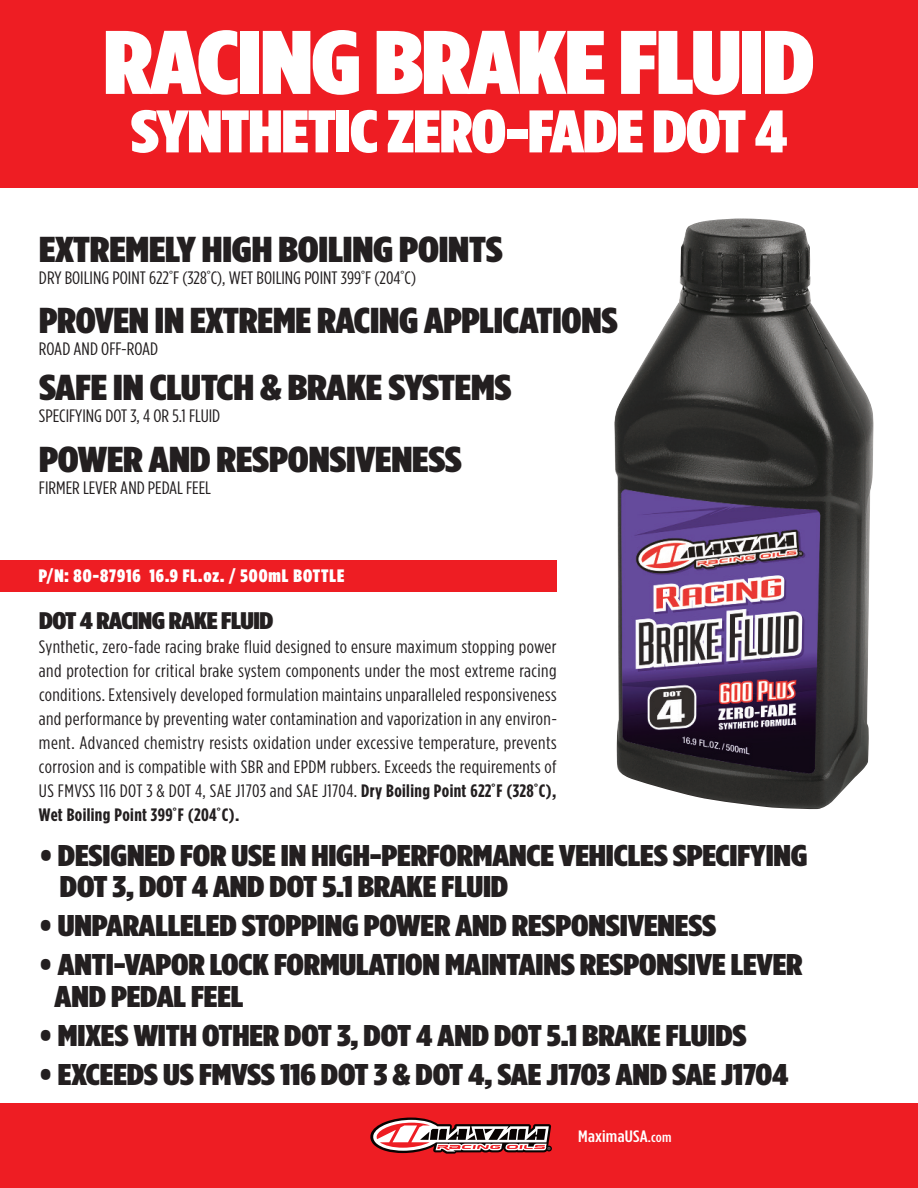
<style>
.page{position:relative;width:918px;height:1188px;background:#fff}
.page>*{position:absolute;margin:0;border:0;box-sizing:border-box;transform-origin:0 0}
.t1{font:90px "Gotham Condensed X Black";letter-spacing:-.015em;color:#fff;scale:1.25 1}
.t2{font:60px "Gotham Condensed X Black";letter-spacing:-.015em;color:#fff;scale:1.25 1}
.t3{font:36px "Gotham Condensed X Black";letter-spacing:-.005em;color:#231f20;scale:1.25 1}
.t4{font:36px "Gotham Condensed X Black";letter-spacing:-.005em;color:#231f20;scale:1.2 1}
.t5{font:30px/31.5px "Gotham Condensed X Black";letter-spacing:-.005em;color:#231f20;scale:1.25 1}
.t6{font:24px "Gotham Condensed X Black";letter-spacing:-.015em;color:#231f20;scale:1.25 1}
.t7{font:18px/24px "Gotham Condensed";color:#231f20;text-align:justify;scale:1.1 1}
.t8{font:18px "Gotham Condensed X Black";letter-spacing:.05em;color:#fff;scale:1.1 1}
.t9{font:500 16.5px "Gotham Condensed";letter-spacing:.01em;color:#fff;scale:1.2 1}
.s1{font-weight:700}
.s2{font-size:13.5px}
</style>
<div class="page">
<img style="left:614px;top:218px;width:260px;height:591px">
<div style="left:0;top:0;width:918px;height:188px;background:#ee1d23"></div>
<div style="left:0;top:1104px;width:918px;height:84px;background:#ee1d23"></div>
<svg style="left:370px;top:1118px;width:182px;height:36px"></svg>
<div style="left:0;top:561px;width:557px;height:31px;background:#ee1d23"></div>
<h1 class="t1" style="left:103px;top:31px;width:570px">RACING BRAKEFLUID</h1>
<h2 class="t2" style="left:131px;top:110px;width:527px">SYNTHETICZERO-FADEDOT 4</h2>
<h3 class="t3" style="left:39px;top:236px;width:373px">EXTREMELY HIGH BOILING POINTS</h3>
<p class="t7" style="left:39px;top:267px;width:344px">DRY BOILING POINT 622˚F (328˚C), WET BOILING POINT 399˚F (204˚C)</p>
<h3 class="t4" style="left:39px;top:308px;width:484px">PROVEN IN EXTREME RACING APPLICATIONS</h3>
<p class="t7" style="left:39px;top:338px;width:110px">ROAD AND OFF-ROAD</p>
<h3 class="t3" style="left:39px;top:375px;width:379px">SAFEIN CLUTCH &amp; BRAKESYSTEMS</h3>
<p class="t7" style="left:39px;top:405px;width:166px">SPECIFYING DOT 3, 4 OR 5.1 FLUID</p>
<h3 class="t3" style="left:39px;top:446px;width:340px">POWER AND RESPONSIVENESS</h3>
<p class="t7" style="left:39px;top:477px;width:158px">FIRMER LEVER AND PEDAL FEEL</p>
<p class="t8" style="left:39px;top:570px;width:279px">P/N: 80-87916 16.9 FL.oz. / 500mL BOTTLE</p>
<h3 class="t6" style="left:39px;top:613px;width:189px">DOT 4 RACING RAKEFLUID</h3>
<p class="t7" style="left:39px;top:636px;width:472px">Synthetic, zero-fade racing brake fluid designed to ensure maximum stopping power and protection for critical brake system components under the most extreme racing conditions. Extensively developed formulation maintains unparalleled responsiveness and performance by preventing water contamination and vaporization in any environ&shy;ment. Advanced chemistry resists oxidation under excessive temperature, prevents corrosion and is compatible with SBR and EPDM rubbers. Exceeds the requirements of US FMVSS 116 DOT 3 &amp; DOT 4, SAE J1703 and SAE J1704. <span class="s1">Dry Boiling Point 622˚F (328˚C), Wet Boiling Point 399˚F (204˚C).</span></p>
<h3 class="t5" style="left:60px;top:841px;width:600px;text-indent:-21px">• DESIGNED FOR USEIN HIGH-PERFORMANCE VEHICLESSPECIFYING<br>DOT3, DOT 4 AND DOT5.1 BRAKEFLUID</h3>
<h3 class="t5" style="left:39px;top:912px;width:543px">• UNPARALLELED STOPPING POWER AND RESPONSIVENESS</h3>
<h3 class="t5" style="left:55px;top:951px;width:600px;text-indent:-16px">• ANTI-VAPOR LOCK FORMULATION MAINTAINS RESPONSIVELEVER<br>AND PEDALFEEL</h3>
<h3 class="t5" style="left:39px;top:1021px;width:568px">• MIXESWITH OTHER DOT3, DOT 4 AND DOT5.1 BRAKEFLUIDS</h3>
<h3 class="t5" style="left:39px;top:1060px;width:601px">•EXCEEDS USFMVSS116 DOT3 &amp; DOT 4,SAEJ1703 AND SAEJ1704</h3>
<p class="t9" style="left:578px;top:1131px;width:79px">MaximaUSA<span class="s2">.com</span></p>
</div>
